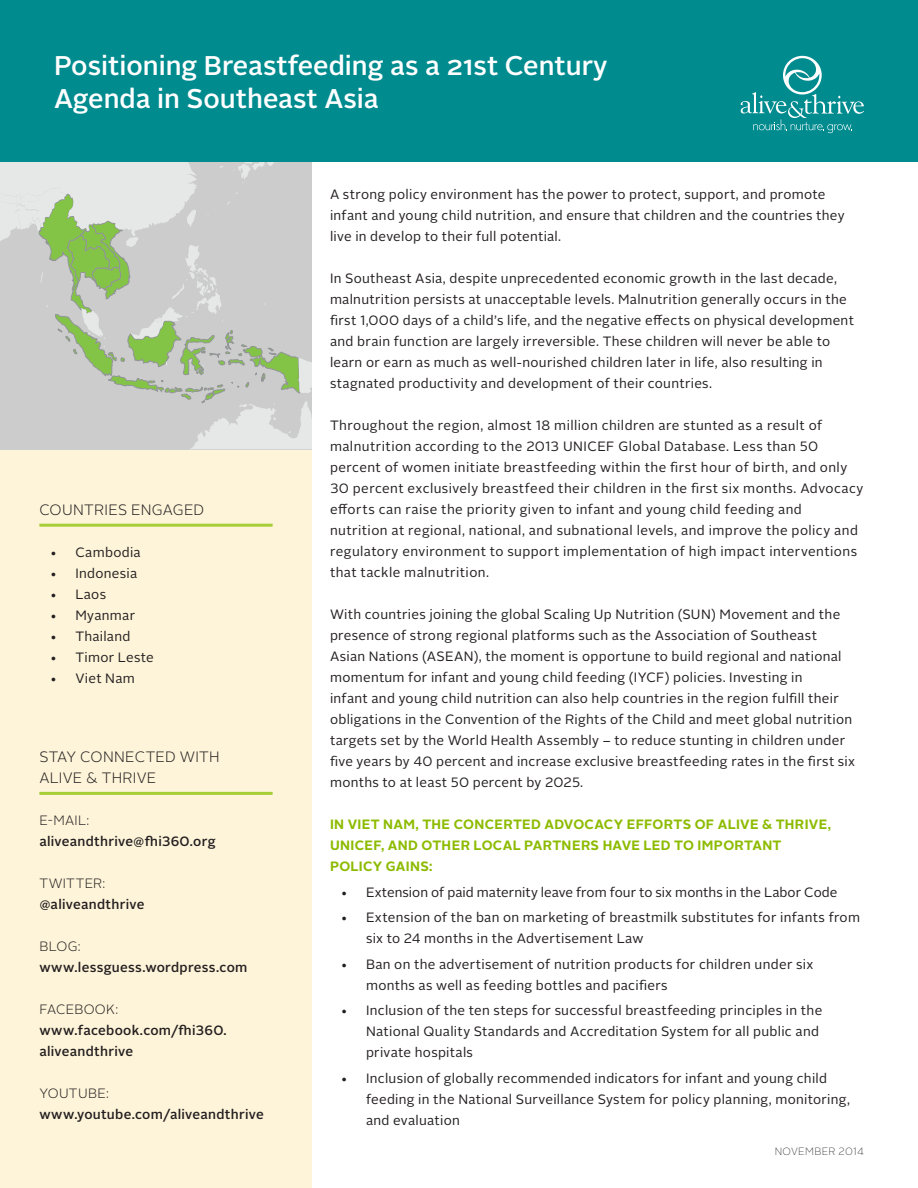
<style>
.page{position:relative;width:918px;height:1188px;background:#fff}
.page>*{position:absolute;margin:0;border:0;box-sizing:border-box;transform-origin:0 0}
.t1{font:500 27px "Alright Sans";color:#fff}
.Box_-_Header__Green{font:300 15px/21px "Alright Sans";letter-spacing:.015em;color:#231f20}
.Body{font:13.5px/21px "Alright Sans";letter-spacing:.025em;color:#231f20}
.Body-2{font:500 13.5px/21px "Alright Sans";letter-spacing:.02em;color:#231f20}
.Body-3{font:700 13.5px/21px "Alright Sans";letter-spacing:.02em;color:#8dbb00}
.Body-4{font:13.5px "Alright Sans";color:#231f20}
.Graphics_Titles{font:100 10.5px "Alright Sans";letter-spacing:.02em;color:#231f20}
.s1{font-weight:300}
</style>
<div class="page">
<div style="left:0;top:0;width:312px;height:1188px;background:#fef4d9"></div>
<div style="left:0;top:0;width:918px;height:162px;background:#008b8f"></div>
<svg style="left:741px;top:56px;width:123px;height:77px"></svg>
<hr style="left:39px;top:792px;width:234px;height:3px;background:#a6ce39">
<hr style="left:39px;top:524px;width:234px;height:3px;background:#a6ce39">
<svg style="left:0;top:162px;width:312px;height:287px"></svg>
<p class="t1" style="left:54px;top:47px;width:555px">Positioning Breastfeeding as a 21st Century</p>
<p class="t1" style="left:54px;top:79px;width:326px">Agenda in Southeast Asia</p>
<p class="Box_-_Header__Green" style="left:39px;top:499px;width:166px">COUNTRIES ENGAGED</p>
<p class="Body" style="left:50px;top:542px;width:92px">• Cambodia</p>
<p class="Body" style="left:50px;top:563px;width:89px">• Indonesia</p>
<p class="Body" style="left:50px;top:584px;width:58px">• Laos</p>
<p class="Body" style="left:50px;top:605px;width:87px">• Myanmar</p>
<p class="Body" style="left:50px;top:626px;width:82px">• Thailand</p>
<p class="Body" style="left:50px;top:647px;width:106px">• Timor Leste</p>
<p class="Body" style="left:50px;top:668px;width:87px">• Viet Nam</p>
<p class="Box_-_Header__Green" style="left:39px;top:746px;width:182px">STAY CONNECTED WITH<br>ALIVE &amp; THRIVE</p>
<p class="Body-2" style="left:39px;top:810px;width:178px"><span class="s1">E-MAIL: </span>aliveandthrive@fhi360.org</p>
<p class="Body-2" style="left:39px;top:873px;width:107px"><span class="s1">TWITTER: </span>@aliveandthrive</p>
<p class="Body-2" style="left:39px;top:936px;width:210px"><span class="s1">BLOG: </span>www.lessguess.wordpress.com</p>
<p class="Body-2" style="left:39px;top:999px;width:189px"><span class="s1">FACEBOOK: </span>www.facebook.com/fhi360. aliveandthrive</p>
<p class="Body-2" style="left:39px;top:1083px;width:226px"><span class="s1">YOUTUBE: </span>www.youtube.com/aliveandthrive</p>
<p class="Body" style="left:330px;top:184px;width:516px">A strong policy environment has the power to protect, support, and promote infant and young child nutrition, and ensure that children and the countries they live in develop to their full potential.</p>
<p class="Body" style="left:330px;top:268px;width:525px">In Southeast Asia, despite unprecedented economic growth in the last decade, malnutrition persists at unacceptable levels. Malnutrition generally occurs in the first 1,000 days of a child’s life, and the negative effects on physical development and brain function are largely irreversible. These children will never be able to learn or earn as much as well-nourished children later in life, also resulting in stagnated productivity and development of their countries.</p>
<p class="Body" style="left:330px;top:415px;width:535px">Throughout the region, almost 18 million children are stunted as a result of malnutrition according to the 2013 UNICEF Global Database. Less than 50 percent of women initiate breastfeeding within the first hour of birth, and only 30 percent exclusively breastfeed their children in the first six months. Advocacy efforts can raise the priority given to infant and young child feeding and<br>nutrition at regional, national, and subnational levels, and improve the policy and regulatory environment to support implementation of high impact interventions that tackle malnutrition.</p>
<p class="Body" style="left:330px;top:604px;width:527px">With countries joining the global Scaling Up Nutrition (SUN) Movement and the presence of strong regional platforms such as the Association of Southeast Asian Nations (ASEAN), the moment is opportune to build regional and national momentum for infant and young child feeding (IYCF) policies. Investing in<br>infant and young child nutrition can also help countries in the region fulfill their obligations in the Convention of the Rights of the Child and meet global nutrition targets set by the World Health Assembly – to reduce stunting in children under five years by 40 percent and increase exclusive breastfeeding rates in the first six months to at least 50 percent by 2025.</p>
<p class="Body-3" style="left:330px;top:814px;width:503px">IN VIET NAM, THE CONCERTED ADVOCACY EFFORTS OF ALIVE &amp; THRIVE,<br>UNICEF, AND OTHER LOCAL PARTNERS HAVE LED TO IMPORTANT<br>POLICY GAINS:</p>
<p class="Body-4" style="left:340px;top:883px;width:499px">• Extension of paid maternity leave from four to six months in the Labor Code</p>
<p class="Body" style="left:366px;top:907px;width:496px;text-indent:-26px">• Extension of the ban on marketing of breastmilk substitutes for infants from six to 24 months in the Advertisement Law</p>
<p class="Body" style="left:366px;top:954px;width:449px;text-indent:-26px">• Ban on the advertisement of nutrition products for children under six months as well as feeding bottles and pacifiers</p>
<p class="Body" style="left:366px;top:1000px;width:458px;text-indent:-26px">• Inclusion of the ten steps for successful breastfeeding principles in the<br>National Quality Standards and Accreditation System for all public and private hospitals</p>
<p class="Body" style="left:366px;top:1068px;width:486px;text-indent:-26px">• Inclusion of globally recommended indicators for infant and young child feeding in the National Surveillance System for policy planning, monitoring, and evaluation</p>
<p class="Graphics_Titles" style="left:775px;top:1144px;width:91px">NOVEMBER 2014</p>
</div>
